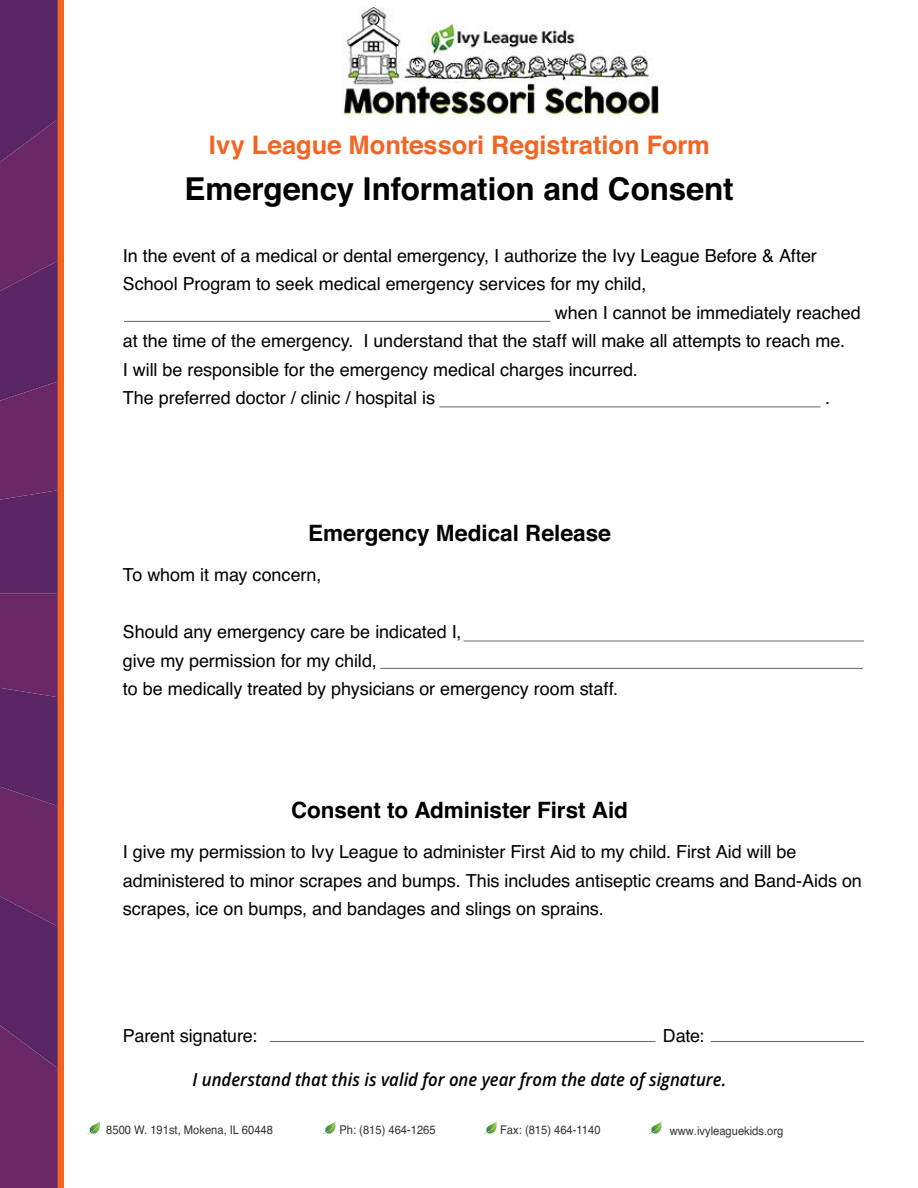
<style>
.page{position:relative;width:918px;height:1188px;background:#fff}
.page>*{position:absolute;margin:0;border:0;box-sizing:border-box;transform-origin:0 0}
.t1{font:700 31.5px "Helvetica";color:#000}
.t2{font:700 25.5px "Helvetica";color:#f26522}
.t3{font:700 22.5px "Helvetica";color:#000}
.t4{font:18px/28.5px "Helvetica";letter-spacing:-.005em;color:#000}
.t5{font:italic 600 18px "Open Sans";color:#000;scale:.93 1}
.t6{font:12px "Helvetica";color:#333;scale:.93 1}
</style>
<div class="page">
<svg style="left:89px;top:1121px;width:11px;height:13px"></svg>
<svg style="left:325px;top:1121px;width:11px;height:13px"></svg>
<svg style="left:486px;top:1121px;width:11px;height:13px"></svg>
<svg style="left:651px;top:1121px;width:11px;height:13px"></svg>
<div style="left:56px;top:0;width:8px;height:1188px;background:#f26522"></div>
<svg style="left:0;top:0;width:58px;height:1188px"></svg>
<hr style="left:124px;top:321px;width:426px;height:1px;background:#666">
<hr style="left:440px;top:407px;width:381px;height:1px;background:#666">
<hr style="left:464px;top:641px;width:400px;height:1px;background:#666">
<hr style="left:380px;top:668px;width:483px;height:1px;background:#666">
<hr style="left:270px;top:1041px;width:386px;height:1px;background:#666">
<hr style="left:711px;top:1041px;width:153px;height:1px;background:#666">
<img style="left:343px;top:8px;width:315px;height:108px">
<h2 class="t2" style="left:209px;top:134px;width:502px">Ivy League Montessori Registration Form</h2>
<h1 class="t1" style="left:185px;top:175px;width:550px">Emergency Information and Consent</h1>
<p class="t4" style="left:123px;top:243px;width:695px">In the event of a medical or dental emergency, I authorize the Ivy League Before &amp; After</p>
<p class="t4" style="left:123px;top:271px;width:525px">School Program to seek medical emergency services for my child,</p>
<p class="t4" style="left:555px;top:300px;width:307px">when I cannot be immediately reached</p>
<p class="t4" style="left:123px;top:328px;width:724px">at the time of the emergency. I understand that the staff will make all attempts to reach me.</p>
<p class="t4" style="left:123px;top:357px;width:516px">I will be responsible for the emergency medical charges incurred.</p>
<p class="t4" style="left:123px;top:385px;width:314px">The preferred doctor / clinic / hospital is</p>
<p class="t4" style="left:825px;top:385px;width:7px">.</p>
<p class="t3" style="left:308px;top:524px;width:304px">Emergency Medical Release</p>
<p class="t4" style="left:123px;top:562px;width:200px">To whom it may concern,</p>
<p class="t4" style="left:123px;top:619px;width:497px">Should any emergency care be indicated I,<br>give my permission for my child,<br>to be medically treated by physicians or emergency room staff.</p>
<p class="t3" style="left:291px;top:801px;width:339px">Consent to Administer First Aid</p>
<p class="t4" style="left:123px;top:839px;width:740px">I give my permission to Ivy League to administer First Aid to my child. First Aid will be administered to minor scrapes and bumps. This includes antiseptic creams and Band-Aids on scrapes, ice on bumps, and bandages and slings on sprains.</p>
<p class="t4" style="left:123px;top:1022px;width:136px">Parent signature:</p>
<p class="t4" style="left:663px;top:1022px;width:43px">Date:</p>
<p class="t5" style="left:193px;top:1072px;width:575px">I understand that this is valid for one year from the date of signature.</p>
<p class="t6" style="left:106px;top:1125px;width:181px">8500 W. 191st, Mokena, IL 60448</p>
<p class="t6" style="left:339px;top:1125px;width:105px">Ph: (815) 464-1265</p>
<p class="t6" style="left:500px;top:1125px;width:110px">Fax: (815) 464-1140</p>
<p class="t6" style="left:670px;top:1121px;width:124px">www.ivyleaguekids.org</p>
</div>
